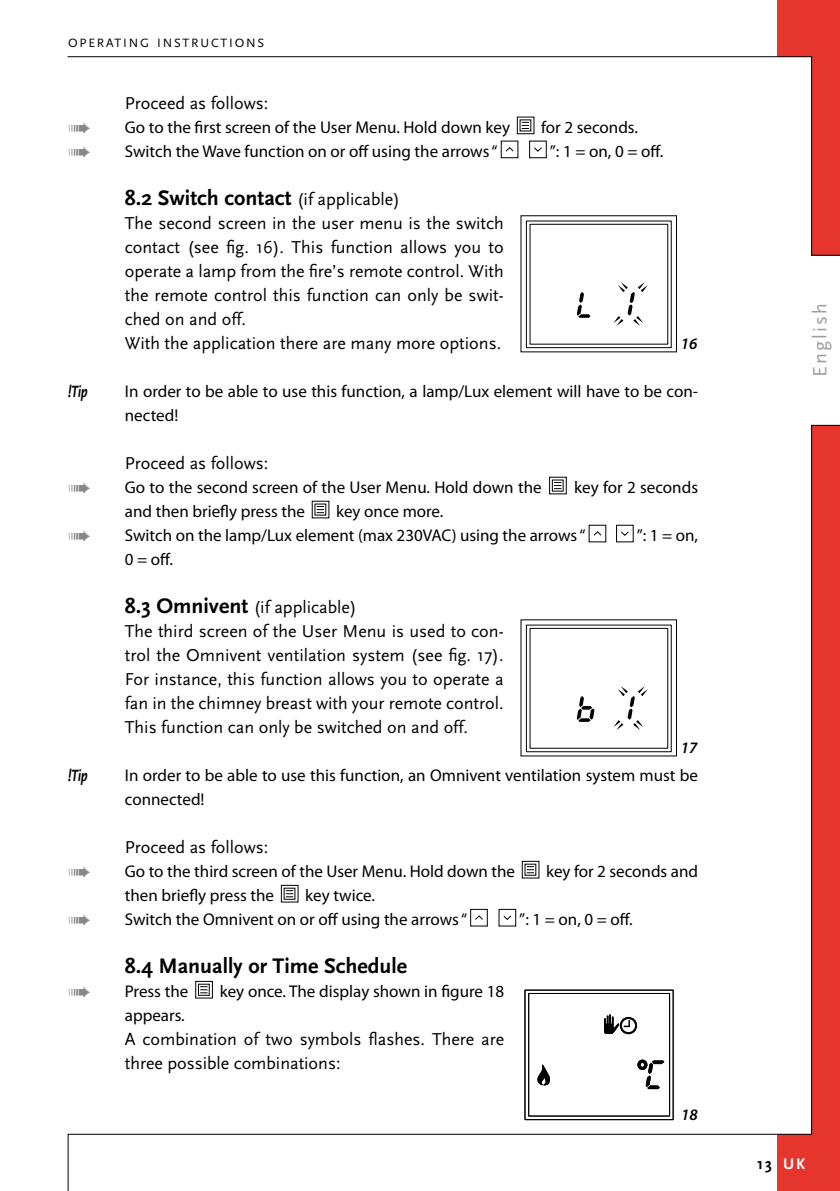
<style>
.page{position:relative;width:840px;height:1191px;background:#fff}
.page>*{position:absolute;margin:0;border:0;box-sizing:border-box;transform-origin:0 0}
.t1{font:700 22px "Scala Sans";color:#000}
.t2{font:20px "Scala Sans";letter-spacing:.105em;color:#9c9e9f}
.t3{font:18px/24px "Scala Sans";color:#000}
.t4{font:17px/24px "Myriad Pro";color:#000}
.t5{font:italic 700 17px "Scala Sans";letter-spacing:-.03em;color:#000;scale:.77 1}
.t6{font:italic 600 16px "Myriad Pro";color:#000}
.t7{font:700 16px "Scala Sans";color:#000}
.t8{font:700 16px "Scala Sans";color:#fff}
.t9{font:12.6px "Scala Sans";letter-spacing:.145em;color:#000}
.s1{font-weight:400;font-size:18px}
.s2{font-weight:700;font-size:22px}
</style>
<div class="page">
<svg style="left:810px;top:57px;width:29px;height:198px;background:#dd3a31"></svg>
<svg style="left:811px;top:425px;width:28px;height:709px;background:#c72e26"></svg>
<div style="left:516px;top:117px;width:18px;height:17px;border:1px solid #000"></div>
<svg style="left:521px;top:122px;width:8px;height:7px"></svg>
<svg style="left:505px;top:147px;width:9px;height:5px"></svg>
<div style="left:529px;top:141px;width:17px;height:17px;border:1px solid #000"></div>
<svg style="left:534px;top:147px;width:8px;height:5px"></svg>
<div style="left:549px;top:477px;width:17px;height:17px;border:1px solid #000"></div>
<svg style="left:554px;top:482px;width:7px;height:7px"></svg>
<svg style="left:316px;top:506px;width:8px;height:7px"></svg>
<svg style="left:593px;top:531px;width:9px;height:5px"></svg>
<div style="left:615px;top:525px;width:18px;height:17px;border:1px solid #000"></div>
<svg style="left:621px;top:531px;width:8px;height:5px"></svg>
<div style="left:521px;top:861px;width:18px;height:17px;border:1px solid #000"></div>
<svg style="left:526px;top:866px;width:8px;height:7px"></svg>
<div style="left:281px;top:885px;width:17px;height:17px;border:1px solid #000"></div>
<svg style="left:285px;top:890px;width:8px;height:7px"></svg>
<div style="left:470px;top:909px;width:17px;height:17px;border:1px solid #000"></div>
<svg style="left:475px;top:915px;width:8px;height:5px"></svg>
<div style="left:498px;top:909px;width:18px;height:17px;border:1px solid #000"></div>
<svg style="left:503px;top:915px;width:9px;height:5px"></svg>
<div style="left:195px;top:981px;width:18px;height:17px;border:1px solid #000"></div>
<svg style="left:200px;top:986px;width:7px;height:7px"></svg>
<div style="left:198px;top:983px;width:11px;height:12px;border:1px solid #000"></div>
<div style="left:524px;top:989px;width:149px;height:131px;border:1px solid #000"></div>
<div style="left:528px;top:993px;width:141px;height:123px;border:1px solid #000"></div>
<div style="left:637px;top:1059px;width:10px;height:11px;background:#000;border-radius:50%"></div>
<svg style="left:619px;top:1017px;width:17px;height:17px"></svg>
<svg style="left:621px;top:1018px;width:14px;height:14px"></svg>
<div style="left:620px;top:1018px;width:15px;height:15px;border:1px solid #000;border-radius:50%"></div>
<svg style="left:604px;top:1014px;width:25px;height:20px"></svg>
<svg style="left:639px;top:1060px;width:25px;height:29px"></svg>
<svg style="left:537px;top:1064px;width:13px;height:21px"></svg>
<svg style="left:576px;top:292px;width:14px;height:26px"></svg>
<div style="left:526px;top:221px;width:145px;height:127px;border:1px solid #000"></div>
<svg style="left:613px;top:282px;width:34px;height:44px"></svg>
<svg style="left:576px;top:696px;width:18px;height:26px"></svg>
<svg style="left:613px;top:686px;width:34px;height:44px"></svg>
<div style="left:777px;top:1134px;width:62px;height:57px;background:#e5352c"></div>
<div style="left:777px;top:0;width:62px;height:57px;background:#e5352c"></div>
<hr style="left:68px;top:56px;width:743px;height:1px;background:#000">
<svg style="left:68px;top:1133px;width:743px;height:58px"></svg>
<p class="t9" style="left:68px;top:36px;width:197px">OPERATING INSTRUCTIONS</p>
<p class="t3" style="left:125px;top:92px;width:145px">Proceed as follows:</p>
<p class="t4" style="left:125px;top:115px;width:386px">Go to the first screen of the User Menu. Hold down key</p>
<p class="t4" style="left:541px;top:115px;width:98px">for 2 seconds.</p>
<p class="t4" style="left:125px;top:139px;width:374px">Switch the Wave function on or off using the arrows “</p>
<p class="t4" style="left:549px;top:139px;width:115px">”: 1 = on, 0 = off.</p>
<p class="t1" style="left:125px;top:186px;width:276px">8.2 Switch contact <span class="s1">(if applicable)</span></p>
<p class="t3" style="left:125px;top:212px;width:380px">The second screen in the user menu is the switch contact (see fig. 16). This function allows you to operate a lamp from the fire’s remote control. With the remote control this function can only be swit&shy;ched on and off.<br>With the application there are many more options.</p>
<p class="t6" style="left:680px;top:333px;width:18px">16</p>
<p class="t5" style="left:68px;top:382px;width:27px">!Tip</p>
<p class="t4" style="left:125px;top:379px;width:574px">In order to be able to use this function, a lamp/Lux element will have to be con&shy;nected!</p>
<p class="t3" style="left:125px;top:452px;width:145px">Proceed as follows:</p>
<p class="t4" style="left:125px;top:475px;width:418px">Go to the second screen of the User Menu. Hold down the</p>
<p class="t4" style="left:574px;top:475px;width:125px">key for 2 seconds</p>
<p class="t4" style="left:125px;top:499px;width:181px">and then briefly press the</p>
<p class="t4" style="left:336px;top:499px;width:109px">key once more.</p>
<p class="t4" style="left:125px;top:523px;width:462px">Switch on the lamp/Lux element (max 230VAC) using the arrows “</p>
<p class="t4" style="left:636px;top:523px;width:63px">”: 1 = on,</p>
<p class="t4" style="left:125px;top:547px;width:50px">0 = off.</p>
<p class="t3" style="left:125px;top:596px;width:380px"><span class="s2">8.3 Omnivent</span> (if applicable)<br>The third screen of the User Menu is used to con&shy;trol the Omnivent ventilation system (see fig. 17).<br>For instance, this function allows you to operate a fan in the chimney breast with your remote control.<br>This function can only be switched on and off.</p>
<p class="t5" style="left:68px;top:766px;width:27px">!Tip</p>
<p class="t4" style="left:125px;top:763px;width:574px">In order to be able to use this function, an Omnivent ventilation system must be connected!</p>
<p class="t3" style="left:125px;top:836px;width:145px">Proceed as follows:</p>
<p class="t4" style="left:125px;top:859px;width:391px">Go to the third screen of the User Menu. Hold down the</p>
<p class="t4" style="left:545px;top:859px;width:153px">key for 2 seconds and</p>
<p class="t4" style="left:125px;top:883px;width:151px">then briefly press the</p>
<p class="t4" style="left:305px;top:883px;width:71px">key twice.</p>
<p class="t4" style="left:125px;top:907px;width:343px">Switch the Omnivent on or off using the arrows “</p>
<p class="t4" style="left:519px;top:907px;width:115px">”: 1 = on, 0 = off.</p>
<p class="t1" style="left:125px;top:954px;width:284px">8.4 Manually or Time Schedule</p>
<p class="t4" style="left:125px;top:979px;width:65px">Press the</p>
<p class="t4" style="left:220px;top:979px;width:286px">key once. The display shown in figure 18</p>
<p class="t4" style="left:125px;top:1003px;width:61px">appears.</p>
<p class="t3" style="left:125px;top:1028px;width:380px">A combination of two symbols flashes. There are three possible combinations:</p>
<p class="t6" style="left:680px;top:1104px;width:18px">18</p>
<p class="t6" style="left:680px;top:737px;width:18px">17</p>
<p class="t2" style="left:808px;top:377px;width:75px;rotate:-90deg">English</p>
<p class="t7" style="left:756px;top:1154px;width:16px">13</p>
<p class="t8" style="left:782px;top:1154px;width:23px">UK</p>
</div>
